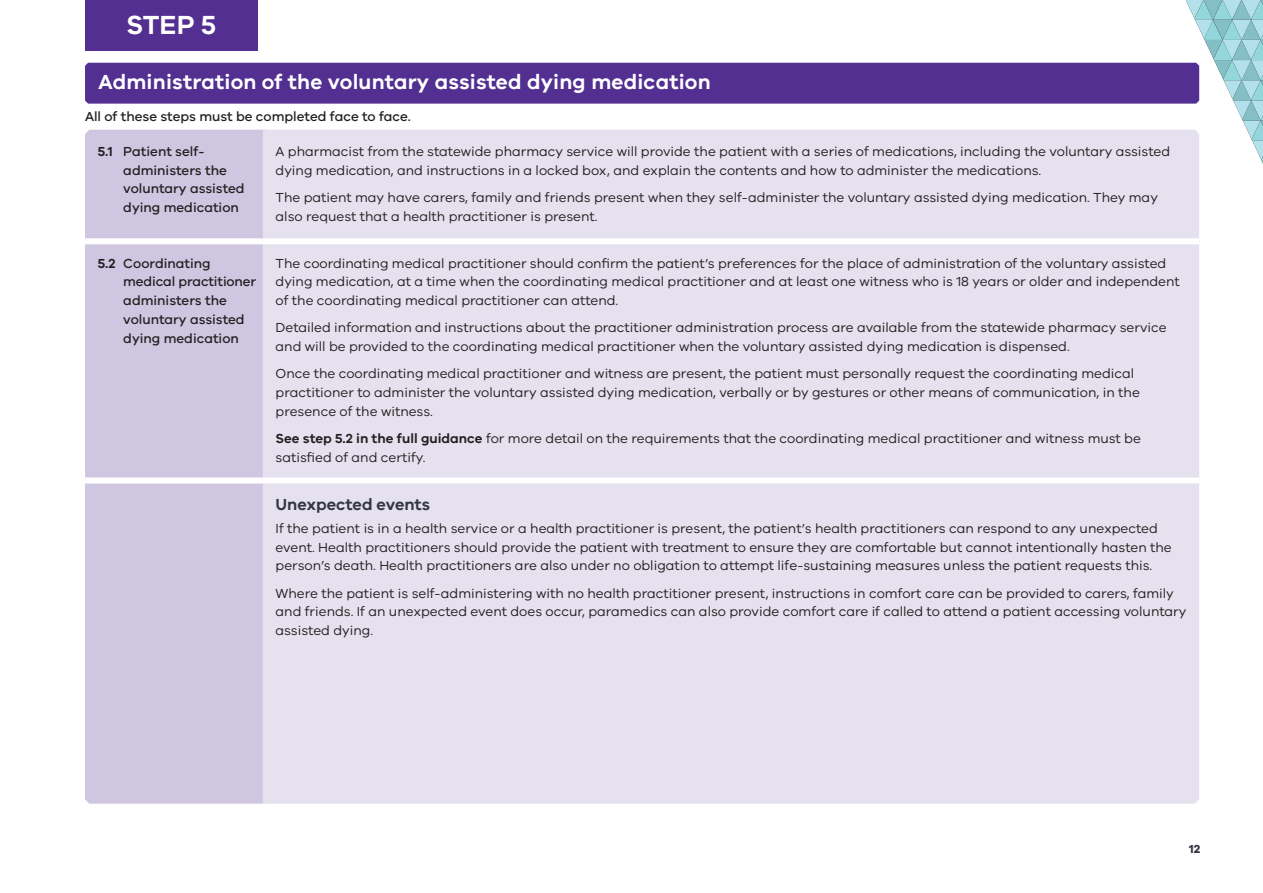
<style>
.page{position:relative;width:1263px;height:893px;background:#fff}
.page>*{position:absolute;margin:0;border:0;box-sizing:border-box;transform-origin:0 0}
.t1{font:600 27px "VIC";color:#fff}
.t2{font:600 21px "VIC";letter-spacing:.01em;color:#fff}
.t3{font:600 16.5px "VIC";color:#323640}
.t4{font:13.5px/18.8px "VIC";color:#231f20}
.t5{font:500 13.5px/18.8px "VIC";color:#231f20}
.t6{font:700 12px "VIC";color:#323640}
.s1{font-weight:600}
</style>
<div class="page">
<svg style="left:1140px;top:0;width:123px;height:164px"></svg>
<div style="left:85px;top:130px;width:178px;height:674px;background:#cfc7e1"></div>
<div style="left:263px;top:130px;width:936px;height:674px;background:#e5e1ef"></div>
<div style="left:85px;top:63px;width:1114px;height:41px;background:#522f90"></div>
<div style="left:85px;top:0;width:172px;height:51px;background:#522f90"></div>
<div style="left:85px;top:238px;width:178px;height:6px;background:#fff"></div>
<div style="left:263px;top:238px;width:936px;height:6px;background:#fff"></div>
<div style="left:85px;top:477px;width:178px;height:6px;background:#fff"></div>
<div style="left:263px;top:477px;width:936px;height:6px;background:#fff"></div>
<h1 class="t1" style="left:126px;top:8px;width:92px">STEP 5</h1>
<h2 class="t2" style="left:99px;top:69px;width:613px">Administration of the voluntary assisted dying medication</h2>
<p class="t5" style="left:85px;top:106px;width:327px">All of these steps must be completed face to face.</p>
<p class="t5" style="left:123px;top:142px;width:123px;text-indent:-26px"><span class="s1">5.1</span> Patient self&shy;administers the voluntary assisted dying medication</p>
<p class="t4" style="left:276px;top:142px;width:896px">A pharmacist from the statewide pharmacy service will provide the patient with a series of medications, including the voluntary assisted dying medication, and instructions in a locked box, and explain the contents and how to administer the medications.</p>
<p class="t4" style="left:276px;top:188px;width:884px">The patient may have carers, family and friends present when they self-administer the voluntary assisted dying medication. They may also request that a health practitioner is present.</p>
<p class="t5" style="left:123px;top:253px;width:134px;text-indent:-26px"><span class="s1">5.2</span> Coordinating medical practitioner administers the voluntary assisted dying medication</p>
<p class="t4" style="left:276px;top:253px;width:906px">The coordinating medical practitioner should confirm the patient’s preferences for the place of administration of the voluntary assisted dying medication, at a time when the coordinating medical practitioner and at least one witness who is 18 years or older and independent of the coordinating medical practitioner can attend.</p>
<p class="t4" style="left:276px;top:318px;width:892px">Detailed information and instructions about the practitioner administration process are available from the statewide pharmacy service and will be provided to the coordinating medical practitioner when the voluntary assisted dying medication is dispensed.</p>
<p class="t4" style="left:276px;top:364px;width:866px">Once the coordinating medical practitioner and witness are present, the patient must personally request the coordinating medical practitioner to administer the voluntary assisted dying medication, verbally or by gestures or other means of communication, in the presence of the witness.</p>
<p class="t4" style="left:276px;top:429px;width:867px"><span class="s1">See step 5.2 in the full guidance</span> for more detail on the requirements that the coordinating medical practitioner and witness must be satisfied of and certify.</p>
<p class="t3" style="left:276px;top:494px;width:156px">Unexpected events</p>
<p class="t4" style="left:276px;top:518px;width:898px">If the patient is in a health service or a health practitioner is present, the patient’s health practitioners can respond to any unexpected event. Health practitioners should provide the patient with treatment to ensure they are comfortable but cannot intentionally hasten the person’s death. Health practitioners are also under no obligation to attempt life-sustaining measures unless the patient requests this.</p>
<p class="t4" style="left:276px;top:583px;width:912px">Where the patient is self-administering with no health practitioner present, instructions in comfort care can be provided to carers, family and friends. If an unexpected event does occur, paramedics can also provide comfort care if called to attend a patient accessing voluntary assisted dying.</p>
<p class="t6" style="left:1189px;top:841px;width:13px">12</p>
</div>
